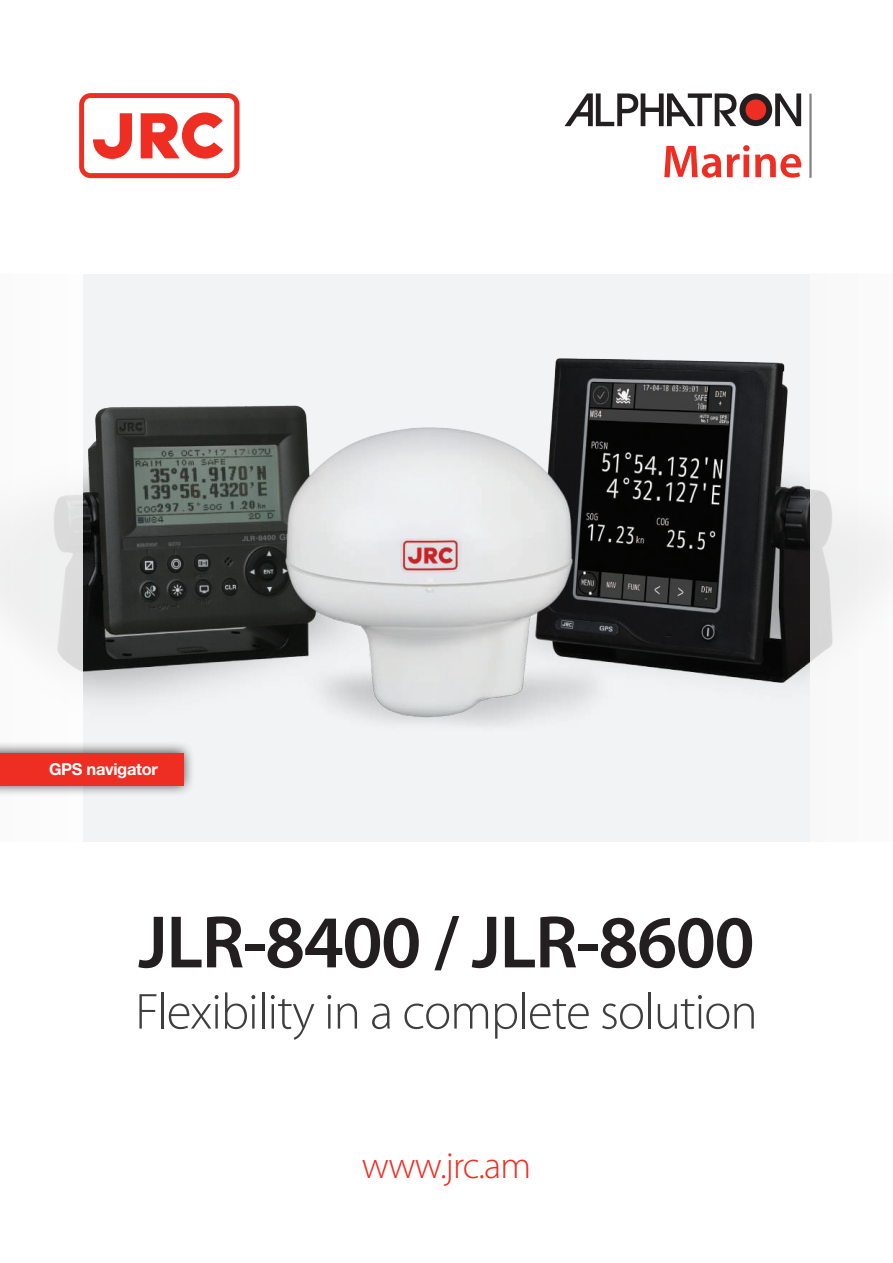
<style>
.page{position:relative;width:893px;height:1263px;background:#fff}
.page>*{position:absolute;margin:0;border:0;box-sizing:border-box;transform-origin:0 0}
.t1{font:600 75px "Myriad Pro";letter-spacing:-.02em;color:#231f20}
.t2{font:300 51px "Myriad Pro";letter-spacing:-.02em;color:#3e3e3f}
.t3{font:300 37.5px "Myriad Pro";letter-spacing:-.02em;color:#ee2e22}
.t4{font:700 16.5px "Helvetica Neue";letter-spacing:-.02em;color:#fff}
</style>
<div class="page">
<div style="left:0;top:275px;width:893px;height:567px;background:#f2f3f4"></div>
<svg style="left:664px;top:146px;width:57px;height:32px"></svg>
<svg style="left:727px;top:145px;width:74px;height:33px"></svg>
<svg style="left:564px;top:93px;width:172px;height:33px"></svg>
<svg style="left:775px;top:93px;width:26px;height:33px"></svg>
<div style="left:739px;top:93px;width:33px;height:33px;background:#231f20;border-radius:50%"></div>
<div style="left:745px;top:99px;width:21px;height:21px;background:#ee2e22;border-radius:50%"></div>
<hr style="left:809px;top:94px;width:3px;height:84px;background:#808285">
<svg style="left:79px;top:93px;width:160px;height:85px"></svg>
<img style="left:82px;top:302px;width:728px;height:439px">
<svg style="left:54px;top:275px;width:28px;height:567px"></svg>
<svg style="left:810px;top:489px;width:23px;height:173px"></svg>
<div style="left:0;top:741px;width:194px;height:56px;background:#231f20;opacity:.85"></div>
<div style="left:0;top:753px;width:183px;height:33px;background:#ee2e22"></div>
<p class="t4" style="left:49px;top:756px;width:110px">GPS navigator</p>
<h1 class="t1" style="left:138px;top:894px;width:618px">JLR-8400 / JLR-8600</h1>
<p class="t2" style="left:135px;top:981px;width:624px">Flexibility in a complete solution</p>
<p class="t3" style="left:362px;top:1143px;width:171px">www.jrc.am</p>
</div>
